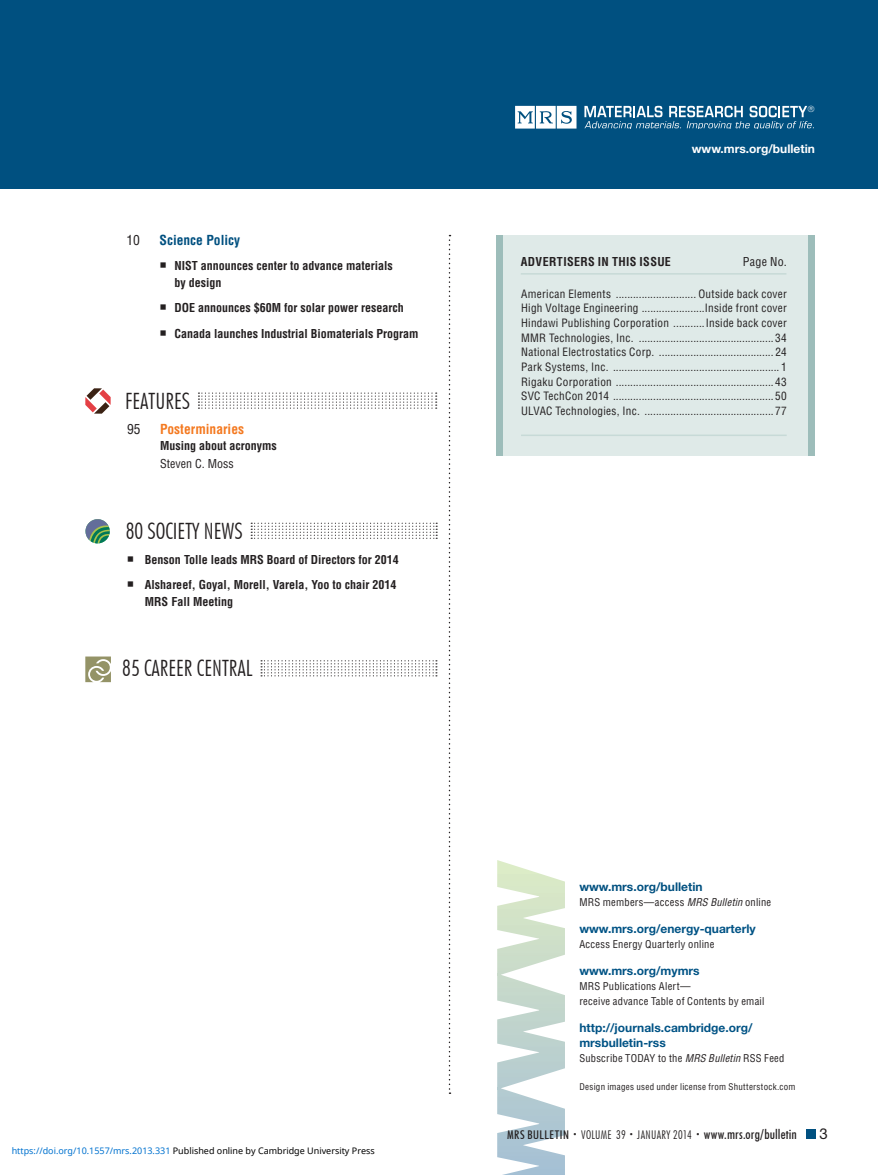
<style>
.page{position:relative;width:878px;height:1175px;background:#fff}
.page>*{position:absolute;margin:0;border:0;box-sizing:border-box;transform-origin:0 0}
.t1{font:300 condensed 22.5px "Futura BT";color:#231f20}
.t2{font:15px "Helvetica Neue LT Std";color:#231f20}
.t3{font:500 condensed 13.5px "Futura BT";letter-spacing:.01em;color:#231f20}
.t4{font:700 condensed 13.5px "Helvetica LT Std";color:#f47920}
.t5{font:700 condensed 13.5px "Helvetica LT Std";color:#005080}
.t6{font:condensed 13.5px "Helvetica LT Std";color:#231f20}
.t7{font:700 condensed 12px/25.5px "Helvetica LT Std";color:#231f20}
.t8{font:700 12px/15px "Helvetica Neue LT Std";color:#005385}
.t9{font:700 condensed 12px "Helvetica LT Std";letter-spacing:.025em;color:#231f20}
.t10{font:700 12px "Helvetica Neue LT Std";color:#005080}
.t11{font:700 12px "Helvetica Neue LT Std";color:#fff}
.t12{font:condensed 12px "Helvetica LT Std";letter-spacing:.025em;color:#231f20}
.t13{font:condensed 11.25px/14.7px "Helvetica LT Std";letter-spacing:.025em;color:#231f20;text-align:justify}
.t14{font:condensed 10.5px/15px "Helvetica LT Std";letter-spacing:.025em;color:#231f20}
.t15{font:9px "Noto Sans";color:#000}
.t16{font:condensed 9px "Helvetica LT Std";letter-spacing:.03em;color:#231f20}
.s1{font-weight:400}
.s2{color:#0172cf}
.s3{font-style:italic}
.s4{font-size:12px}
.s5{font-weight:300;font-size:7.5px}
.s6{font-weight:300;font-size:12px}
</style>
<div class="page">
<div style="left:806px;top:1130px;width:9px;height:8px;background:#005080"></div>
<svg style="left:497px;top:860px;width:68px;height:314px"></svg>
<div style="left:0;top:0;width:878px;height:189px;background:#005080"></div>
<svg style="left:448px;top:235px;width:2px;height:859px"></svg>
<svg style="left:261px;top:660px;width:176px;height:16px"></svg>
<svg style="left:85px;top:656px;width:26px;height:26px"></svg>
<svg style="left:198px;top:392px;width:238px;height:17px"></svg>
<svg style="left:85px;top:388px;width:26px;height:25px"></svg>
<svg style="left:515px;top:106px;width:61px;height:23px"></svg>
<div style="left:501px;top:235px;width:309px;height:220px;background:#dfeae8"></div>
<hr style="left:521px;top:434px;width:265px;height:2px;background:#c7dad7">
<hr style="left:520px;top:273px;width:266px;height:1px;background:#c7dad7">
<div style="left:496px;top:235px;width:7px;height:220px;background:#9dbdba"></div>
<div style="left:808px;top:235px;width:7px;height:220px;background:#9dbdba"></div>
<svg style="left:251px;top:522px;width:186px;height:17px"></svg>
<svg style="left:86px;top:519px;width:24px;height:24px"></svg>
<svg style="left:584px;top:106px;width:230px;height:23px"></svg>
<p class="t6" style="left:126px;top:235px;width:15px">10</p>
<p class="t5" style="left:159px;top:235px;width:82px">Science Policy</p>
<p class="t7" style="left:174px;top:259px;width:220px;line-height:16.5px">NIST announces center to advance materials by design</p>
<p class="t7" style="left:174px;top:297px;width:246px">DOE announces $60M for solar power research<br>Canada launches Industrial Biomaterials Program</p>
<p class="t1" style="left:125px;top:387px;width:66px">FEATURES</p>
<p class="t6" style="left:127px;top:424px;width:15px">95</p>
<p class="t4" style="left:160px;top:424px;width:85px">Posterminaries</p>
<p class="t7" style="left:160px;top:438px;width:118px;line-height:18px">Musing about acronyms<br><span class="s1">Steven C. Moss</span></p>
<p class="t1" style="left:126px;top:517px;width:118px">80 SOCIETY NEWS</p>
<p class="t7" style="left:145px;top:548px;width:255px">Benson Tolle leads MRS Board of Directors for 2014<br>Alshareef, Goyal, Morell, Varela, Yoo to chair 2014</p>
<p class="t7" style="left:145px;top:590px;width:90px">MRS Fall Meeting</p>
<p class="t1" style="left:122px;top:654px;width:131px">85 CAREER CENTRAL</p>
<p class="t15" style="left:12px;top:1143px;width:364px"><span class="s2">https://doi.org/10.1557/mrs.2013.331</span> Published online by Cambridge University Press</p>
<p class="t11" style="left:691px;top:144px;width:125px">www.mrs.org/bulletin</p>
<p class="t9" style="left:520px;top:257px;width:152px">ADVERTISERS IN THIS ISSUE</p>
<p class="t12" style="left:742px;top:257px;width:46px">Page No.</p>
<p class="t13" style="left:521px;top:288px;width:267px">American Elements ............................ Outside back cover High Voltage Engineering ......................Inside front cover Hindawi Publishing Corporation ...........Inside back cover MMR Technologies, Inc. ...............................................34<br>National Electrostatics Corp. ........................................ 24<br>Park Systems, Inc. .......................................................... 1<br>Rigaku Corporation .......................................................43<br>SVC TechCon 2014 ........................................................ 50<br>ULVAC Technologies, Inc. ............................................. 77</p>
<p class="t10" style="left:579px;top:882px;width:125px">www.mrs.org/bulletin</p>
<p class="t14" style="left:579px;top:895px;width:193px">MRS members—access <span class="s3">MRS Bulletin</span> online</p>
<p class="t8" style="left:579px;top:922px;width:178px">www.mrs.org/energy-quarterly</p>
<p class="t14" style="left:579px;top:937px;width:136px">Access Energy Quarterly online</p>
<p class="t8" style="left:579px;top:964px;width:122px">www.mrs.org/mymrs</p>
<p class="t14" style="left:579px;top:979px;width:186px">MRS Publications Alert—<br>receive advance Table of Contents by email</p>
<p class="t8" style="left:579px;top:1021px;width:175px">http://journals.cambridge.org/ mrsbulletin-rss</p>
<p class="t14" style="left:579px;top:1051px;width:206px">Subscribe TODAY to the <span class="s3">MRS Bulletin</span> RSS Feed</p>
<p class="t16" style="left:579px;top:1083px;width:217px">Design images used under license from Shutterstock.com</p>
<p class="t3" style="left:507px;top:1126px;width:291px"><span class="s4">MRS BULLETIN</span> <span class="s5">•</span> <span class="s6">VOLUME 39</span> <span class="s5">•</span> <span class="s6">JANUARY 2014</span> <span class="s5">•</span> www.mrs.org/bulletin</p>
<p class="t2" style="left:819px;top:1128px;width:10px">3</p>
</div>
